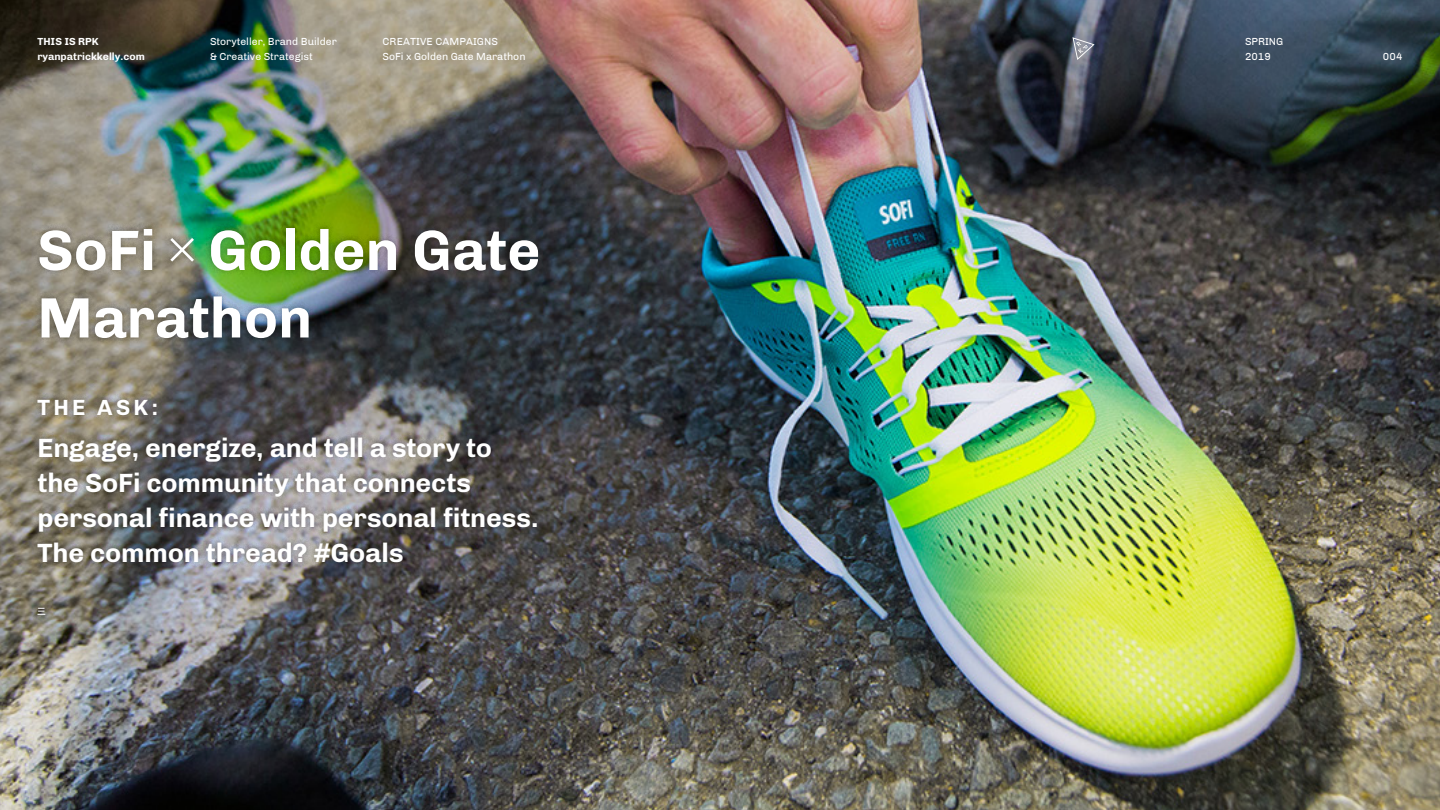
<style>
.page{position:relative;width:1440px;height:810px;background:#fff}
.page>*{position:absolute;margin:0;border:0;box-sizing:border-box;transform-origin:0 0}
.t1{font:700 57px/67.5px "Chivo";color:#fff}
.t2{font:700 27px/35.2px "Chivo";letter-spacing:-.005em;color:#fff}
.t3{font:700 22.5px "Chivo";letter-spacing:.145em;color:#fff}
.t4{font:12.75px "Chivo";color:#fff}
.t5{font:10.5px/15px "Chivo";color:#fff}
.t6{font:700 10.5px/15px "Chivo";color:#fff}
.s1{font-family:"Rhymes";font-weight:600}
</style>
<div class="page">
<img style="left:0;top:0;width:1440px;height:810px">
<svg style="left:1073px;top:37px;width:22px;height:23px"></svg>
<div style="left:33px;top:222px;width:512px;height:122px;background:#000;opacity:.25"></div>
<div style="left:31px;top:393px;width:512px;height:228px;background:#000;opacity:.25"></div>
<p class="t5" style="left:210px;top:34px;width:128px">Storyteller, Brand Builder &amp; Creative Strategist</p>
<p class="t6" style="left:38px;top:34px;width:109px">THIS IS RPK ryanpatrickkelly.com</p>
<p class="t5" style="left:382px;top:34px;width:145px">CREATIVE CAMPAIGNS<br>SoFi x Golden Gate Marathon</p>
<h1 class="t1" style="left:38px;top:217px;width:505px">SoFi <span class="s1">×</span> Golden Gate<br>Marathon</h1>
<p class="t3" style="left:38px;top:394px;width:122px">THE ASK:</p>
<p class="t2" style="left:38px;top:430px;width:503px">Engage, energize, and tell a story to the SoFi community that connects personal finance with personal fitness.<br>The common thread? #Goals</p>
<p class="t4" style="left:38px;top:602px;width:9px">=</p>
<p class="t5" style="left:1245px;top:34px;width:40px">SPRING<br>2019</p>
<p class="t5" style="left:1383px;top:49px;width:21px">004</p>
</div>
